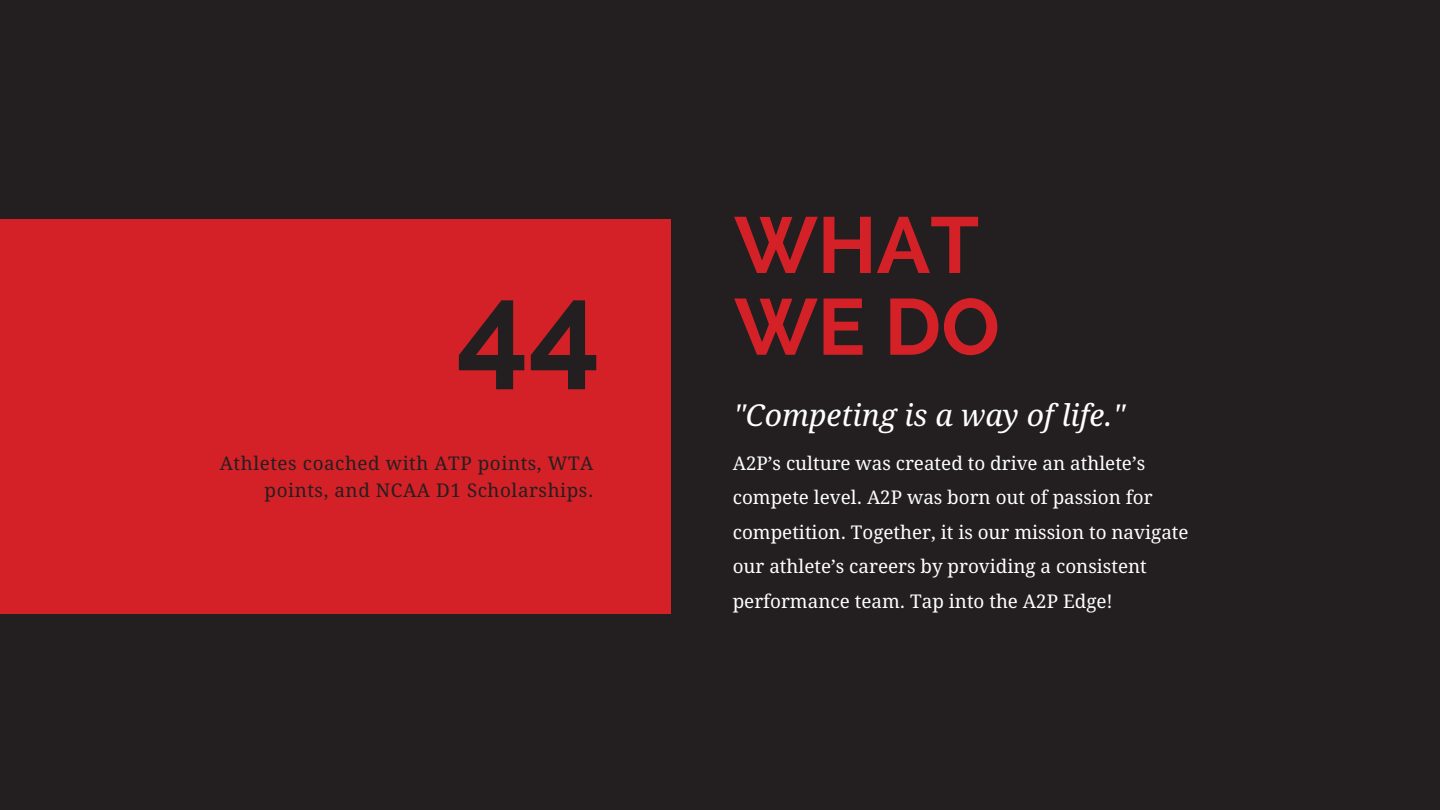
<style>
.page{position:relative;width:1440px;height:810px;background:#231f20}
.page>*{position:absolute;margin:0;border:0;box-sizing:border-box;transform-origin:0 0}
.t1{font:700 127.4px "Raleway";color:#231f20}
.t2{font:700 79.2px/81.8px "Raleway";color:#d32127}
.t3{font:italic 30.2px "Droid Serif";color:#fff}
.t4{font:18.9px/34.5px "Droid Serif";color:#fff}
.t5{font:18.9px/26.2px "Droid Serif";letter-spacing:.03em;color:#231f20;text-align:right}
</style>
<div class="page">
<div style="left:0;top:219px;width:670px;height:395px;background:#d32127"></div>
<h1 class="t1" style="left:456px;top:253px;width:145px">44</h1>
<p class="t5" style="left:220px;top:451px;width:375px">Athletes coached with ATP points, WTA points, and NCAA D1 Scholarships.</p>
<h2 class="t2" style="left:734px;top:204px;width:267px">WHAT<br>WE DO</h2>
<h3 class="t3" style="left:733px;top:398px;width:393px">"Competing is a way of life."</h3>
<p class="t4" style="left:733px;top:446px;width:457px">A2P’s culture was created to drive an athlete’s compete level. A2P was born out of passion for competition. Together, it is our mission to navigate our athlete’s careers by providing a consistent performance team. Tap into the A2P Edge!</p>
</div>
